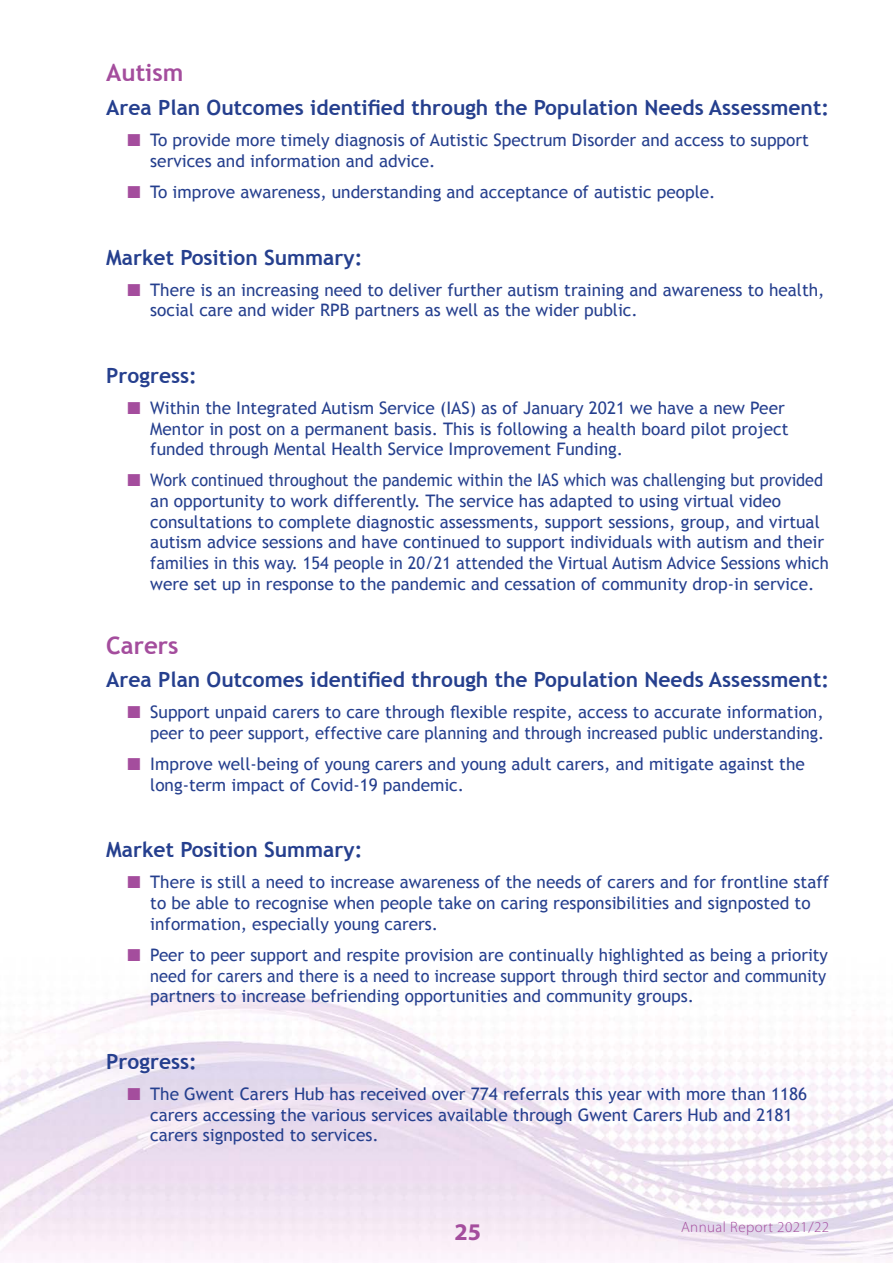
<style>
.page{position:relative;width:893px;height:1263px;background:#fff}
.page>*{position:absolute;margin:0;border:0;box-sizing:border-box;transform-origin:0 0}
.t1{font:700 24px "Trebuchet MS";color:#a44d9d}
.t2{font:700 24px "Myriad Pro";color:#a44d9d}
.t3{font:700 21px "Trebuchet MS";color:#253f8e}
.t4{font:17.25px/20.7px "Trebuchet MS";color:#253f8e}
.t5{font:17.25px/20.7px "Trebuchet MS";color:#253f8e;scale:.94 1}
.t6{font:300 15px "Myriad Pro";letter-spacing:.03em;color:#a44d9d}
.s1{color:#a44d9d}
</style>
<div class="page">
<img style="left:1px;top:993px;width:892px;height:268px">
<img style="left:0;top:850px;width:1px;height:413px">
<p class="t1" style="left:106px;top:58px;width:78px">Autism</p>
<p class="t3" style="left:106px;top:95px;width:724px">Area Plan Outcomes identified through the Population Needs Assessment:</p>
<p class="t4" style="left:150px;top:130px;width:660px;text-indent:-23px"><span class="s1">■</span> To provide more timely diagnosis of Autistic Spectrum Disorder and access to support services and information and advice.</p>
<p class="t4" style="left:128px;top:182px;width:590px"><span class="s1">■</span> To improve awareness, understanding and acceptance of autistic people.</p>
<p class="t3" style="left:106px;top:244px;width:258px">Market Position Summary:</p>
<p class="t4" style="left:150px;top:279px;width:676px;text-indent:-23px"><span class="s1">■</span> There is an increasing need to deliver further autism training and awareness to health, social care and wider RPB partners as well as the wider public.</p>
<p class="t3" style="left:106px;top:362px;width:92px">Progress:</p>
<p class="t4" style="left:150px;top:398px;width:640px;text-indent:-23px"><span class="s1">■</span> Within the Integrated Autism Service (IAS) as of January 2021 we have a new Peer<br>Mentor in post on a permanent basis. This is following a health board pilot project funded through Mental Health Service Improvement Funding.</p>
<p class="t5" style="left:150px;top:470px;width:723px;text-indent:-23px"><span class="s1">■</span> Work continued throughout the pandemic within the IAS which was challenging but provided an opportunity to work differently. The service has adapted to using virtual video consultations to complete diagnostic assessments, support sessions, group, and virtual autism advice sessions and have continued to support individuals with autism and their families in this way. 154 people in 20/21 attended the Virtual Autism Advice Sessions which were set up in response to the pandemic and cessation of community drop-in service.</p>
<p class="t1" style="left:106px;top:630px;width:74px">Carers</p>
<p class="t3" style="left:106px;top:667px;width:724px">Area Plan Outcomes identified through the Population Needs Assessment:</p>
<p class="t4" style="left:128px;top:702px;width:698px;text-align:right"><span class="s1">■</span> Support unpaid carers to care through flexible respite, access to accurate information, peer to peer support, effective care planning and through increased public understanding.</p>
<p class="t4" style="left:150px;top:754px;width:656px;text-indent:-23px"><span class="s1">■</span> Improve well-being of young carers and young adult carers, and mitigate against the long-term impact of Covid-19 pandemic.</p>
<p class="t3" style="left:106px;top:837px;width:258px">Market Position Summary:</p>
<p class="t4" style="left:150px;top:872px;width:680px;text-indent:-23px"><span class="s1">■</span> There is still a need to increase awareness of the needs of carers and for frontline staff to be able to recognise when people take on caring responsibilities and signposted to information, especially young carers.</p>
<p class="t4" style="left:150px;top:944px;width:679px;text-align:justify;text-indent:-23px"><span class="s1">■</span> Peer to peer support and respite provision are continually highlighted as being a priority need for carers and there is a need to increase support through third sector and community partners to increase befriending opportunities and community groups.</p>
<p class="t3" style="left:106px;top:1048px;width:92px">Progress:</p>
<p class="t4" style="left:150px;top:1083px;width:658px;text-indent:-23px"><span class="s1">■</span> The Gwent Carers Hub has received over 774 referrals this year with more than 1186 carers accessing the various services available through Gwent Carers Hub and 2181 carers signposted to services.</p>
<p class="t2" style="left:454px;top:1216px;width:28px">25</p>
<p class="t6" style="left:681px;top:1218px;width:150px">Annual Report 2021/22</p>
</div>
